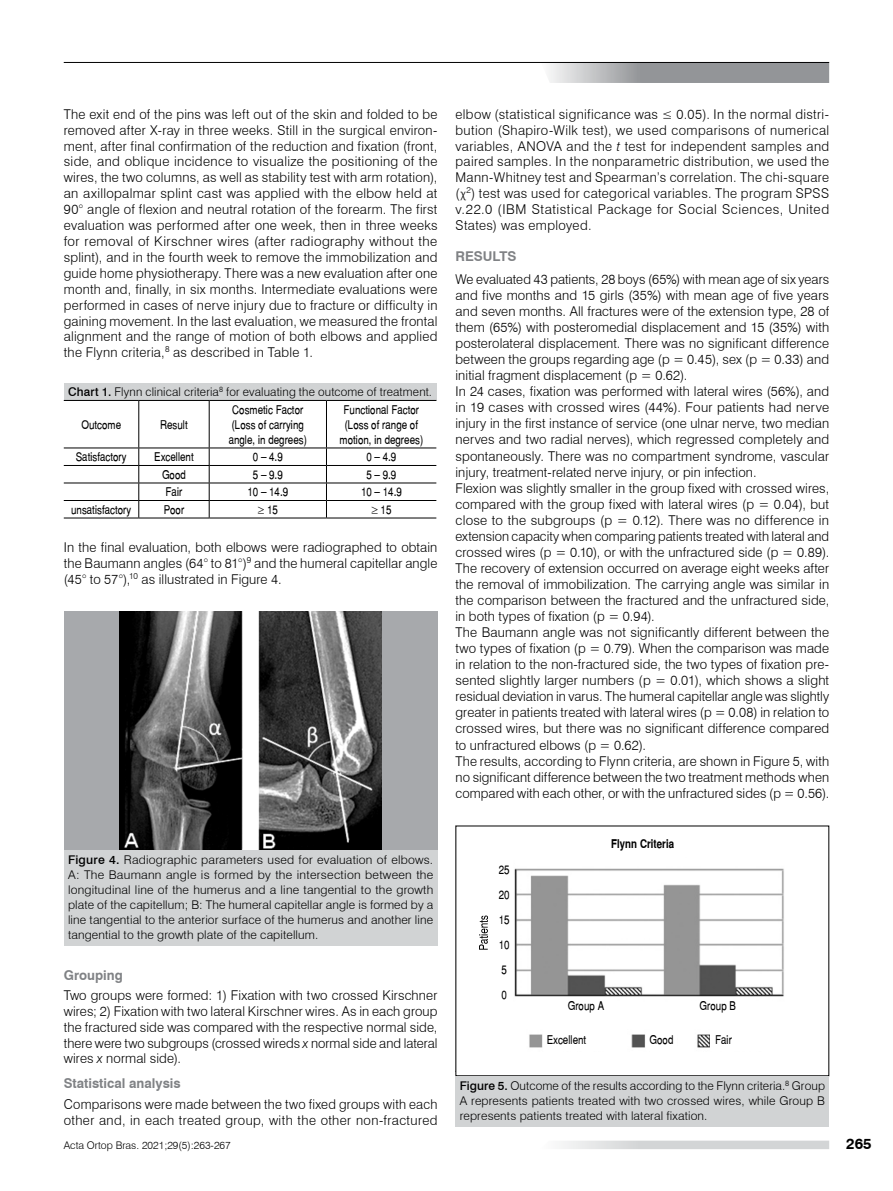
<style>
.page{position:relative;width:893px;height:1191px;background:#fff}
.page>*{position:absolute;margin:0;border:0;box-sizing:border-box;transform-origin:0 0}
.t1{font:700 15px "Swiss 721 BT";color:#000}
.t2{font:300 13.5px/16px "Swiss 721 BT";letter-spacing:.01em;color:#000;text-align:justify}
.t3{font:700 13.5px "Swiss 721 BT";color:#808285}
.t4{font:300 12px/15px "Swiss 721 BT";letter-spacing:.01em;color:#000;text-align:justify}
.t5{font:12px/24.9px "Helvetica Narrow";color:#000}
.t6{font:700 12px "Helvetica Narrow";color:#000}
.t7{font:300 10.5px "Swiss 721 BT";color:#000}
.s1{font-style:italic}
.s2{font-family:"Calibri"}
.s3{font-weight:500}
</style>
<div class="page">
<svg style="left:549px;top:63px;width:280px;height:20px;background:#a3a4a7"></svg>
<svg style="left:562px;top:1140px;width:267px;height:9px"></svg>
<hr style="left:64px;top:62px;width:765px;height:1px;background:#000">
<div style="left:64px;top:383px;width:372px;height:17px;background:#d1d3d4"></div>
<hr style="left:64px;top:447px;width:75px;height:1px;background:#000">
<hr style="left:139px;top:447px;width:70px;height:1px;background:#000">
<hr style="left:209px;top:447px;width:117px;height:1px;background:#000">
<hr style="left:326px;top:447px;width:110px;height:1px;background:#000">
<hr style="left:64px;top:465px;width:75px;height:1px;background:#000">
<hr style="left:139px;top:465px;width:70px;height:1px;background:#000">
<hr style="left:209px;top:465px;width:117px;height:1px;background:#000">
<hr style="left:326px;top:465px;width:110px;height:1px;background:#000">
<hr style="left:64px;top:482px;width:75px;height:1px;background:#000">
<hr style="left:139px;top:482px;width:70px;height:1px;background:#000">
<hr style="left:209px;top:482px;width:117px;height:1px;background:#000">
<hr style="left:326px;top:482px;width:110px;height:1px;background:#000">
<hr style="left:64px;top:500px;width:75px;height:1px;background:#000">
<hr style="left:139px;top:500px;width:70px;height:1px;background:#000">
<hr style="left:209px;top:500px;width:117px;height:1px;background:#000">
<hr style="left:326px;top:500px;width:110px;height:1px;background:#000">
<hr style="left:64px;top:517px;width:75px;height:1px;background:#000">
<hr style="left:139px;top:517px;width:70px;height:1px;background:#000">
<hr style="left:209px;top:517px;width:117px;height:1px;background:#000">
<hr style="left:326px;top:517px;width:110px;height:1px;background:#000">
<hr style="left:138px;top:401px;width:1px;height:46px;background:#000">
<hr style="left:209px;top:401px;width:1px;height:46px;background:#000">
<hr style="left:326px;top:401px;width:1px;height:46px;background:#000">
<svg style="left:138px;top:448px;width:1px;height:69px"></svg>
<svg style="left:209px;top:448px;width:1px;height:69px"></svg>
<svg style="left:326px;top:448px;width:1px;height:69px"></svg>
<hr style="left:64px;top:400px;width:75px;height:1px;background:#000">
<hr style="left:139px;top:400px;width:70px;height:1px;background:#000">
<hr style="left:209px;top:400px;width:117px;height:1px;background:#000">
<hr style="left:326px;top:400px;width:110px;height:1px;background:#000">
<div style="left:64px;top:611px;width:373px;height:239px;background:#a7a9ac"></div>
<img style="left:119px;top:611px;width:263px;height:239px">
<div style="left:64px;top:850px;width:373px;height:96px;background:#d1d3d4"></div>
<img style="left:514px;top:868px;width:270px;height:180px">
<div style="left:543px;top:1032px;width:65px;height:18px;background:#fff"></div>
<div style="left:552px;top:1001px;width:65px;height:18px;background:#fff"></div>
<div style="left:684px;top:1001px;width:65px;height:18px;background:#fff"></div>
<div style="left:646px;top:1032px;width:31px;height:18px;background:#fff"></div>
<div style="left:711px;top:1032px;width:67px;height:18px;background:#fff"></div>
<svg style="left:479px;top:915px;width:9px;height:34px"></svg>
<div style="left:455px;top:1076px;width:374px;height:51px;background:#d1d3d4"></div>
<p class="t2" style="left:64px;top:106px;width:375px">The exit end of the pins was left out of the skin and folded to be removed after X-ray in three weeks. Still in the surgical environ&shy;ment, after final confirmation of the reduction and fixation (front, side, and oblique incidence to visualize the positioning of the wires, the two columns, as well as stability test with arm rotation), an axillopalmar splint cast was applied with the elbow held at 90° angle of flexion and neutral rotation of the forearm. The first evaluation was performed after one week, then in three weeks for removal of Kirschner wires (after radiography without the splint), and in the fourth week to remove the immobilization and guide home physiotherapy. There was a new evaluation after one month and, finally, in six months. Intermediate evaluations were performed in cases of nerve injury due to fracture or difficulty in gaining movement. In the last evaluation, we measured the frontal alignment and the range of motion of both elbows and applied the Flynn criteria,<sup>8</sup> as described in Table 1.</p>
<p class="t2" style="left:455px;top:106px;width:375px">elbow (statistical significance was ≤ 0.05). In the normal distri&shy;bution (Shapiro-Wilk test), we used comparisons of numerical variables, ANOVA and the <span class="s1">t</span> test for independent samples and paired samples. In the nonparametric distribution, we used the Mann-Whitney test and Spearman’s correlation. The chi-square (<span class="s2">χ</span><sup>2</sup>) test was used for categorical variables. The program SPSS v.22.0 (IBM Statistical Package for Social Sciences, United States) was employed.</p>
<p class="t3" style="left:455px;top:248px;width:62px">RESULTS</p>
<p class="t2" style="left:455px;top:271px;width:375px;text-align:left">We evaluated 43 patients, 28 boys (65%) with mean age of six years and five months and 15 girls (35%) with mean age of five years and seven months. All fractures were of the extension type, 28 of them (65%) with posteromedial displacement and 15 (35%) with posterolateral displacement. There was no significant difference between the groups regarding age (p = 0.45), sex (p = 0.33) and initial fragment displacement (p = 0.62).<br>In 24 cases, fixation was performed with lateral wires (56%), and in 19 cases with crossed wires (44%). Four patients had nerve injury in the first instance of service (one ulnar nerve, two median nerves and two radial nerves), which regressed completely and spontaneously. There was no compartment syndrome, vascular injury, treatment-related nerve injury, or pin infection.<br>Flexion was slightly smaller in the group fixed with crossed wires, compared with the group fixed with lateral wires (p = 0.04), but close to the subgroups (p = 0.12). There was no difference in extension capacity when comparing patients treated with lateral and crossed wires (p = 0.10), or with the unfractured side (p = 0.89).<br>The recovery of extension occurred on average eight weeks after the removal of immobilization. The carrying angle was similar in the comparison between the fractured and the unfractured side, in both types of fixation (p = 0.94).<br>The Baumann angle was not significantly different between the two types of fixation (p = 0.79). When the comparison was made in relation to the non-fractured side, the two types of fixation pre&shy;sented slightly larger numbers (p = 0.01), which shows a slight residual deviation in varus. The humeral capitellar angle was slightly greater in patients treated with lateral wires (p = 0.08) in relation to crossed wires, but there was no significant difference compared to unfractured elbows (p = 0.62).<br>The results, according to Flynn criteria, are shown in Figure 5, with no significant difference between the two treatment methods when compared with each other, or with the unfractured sides (p = 0.56).</p>
<p class="t4" style="left:68px;top:384px;width:366px"><span class="s3">Chart 1.</span> Flynn clinical criteria<sup>8</sup> for evaluating the outcome of treatment.</p>
<p class="t5" style="left:81px;top:412px;width:41px">Outcome</p>
<p class="t5" style="left:160px;top:412px;width:29px">Result</p>
<p class="t5" style="left:229px;top:402px;width:80px;line-height:15px">Cosmetic Factor (Loss of carrying angle, in degrees)</p>
<p class="t5" style="left:340px;top:402px;width:85px;line-height:15px;text-align:center">Functional Factor (Loss of range of motion, in degrees)</p>
<p class="t5" style="left:76px;top:444px;width:52px">Satisfactory</p>
<p class="t5" style="left:154px;top:444px;width:41px">Excellent</p>
<p class="t5" style="left:253px;top:444px;width:31px">0 – 4.9</p>
<p class="t5" style="left:366px;top:444px;width:31px">0 – 4.9</p>
<p class="t5" style="left:162px;top:462px;width:25px">Good</p>
<p class="t5" style="left:253px;top:462px;width:31px">5 – 9.9</p>
<p class="t5" style="left:366px;top:462px;width:31px">5 – 9.9</p>
<p class="t5" style="left:166px;top:479px;width:18px">Fair</p>
<p class="t5" style="left:247px;top:479px;width:42px">10 – 14.9</p>
<p class="t5" style="left:361px;top:479px;width:42px">10 – 14.9</p>
<p class="t5" style="left:71px;top:497px;width:62px">unsatisfactory</p>
<p class="t5" style="left:164px;top:497px;width:22px">Poor</p>
<p class="t5" style="left:258px;top:497px;width:22px">≥ 15</p>
<p class="t5" style="left:371px;top:497px;width:22px">≥ 15</p>
<p class="t2" style="left:64px;top:539px;width:375px">In the final evaluation, both elbows were radiographed to obtain the Baumann angles (64° to 81°)<sup>9</sup> and the humeral capitellar angle (45° to 57°),<sup>10</sup> as illustrated in Figure 4.</p>
<p class="t4" style="left:68px;top:852px;width:367px"><span class="s3">Figure 4.</span> Radiographic parameters used for evaluation of elbows.<br>A: The Baumann angle is formed by the intersection between the longitudinal line of the humerus and a line tangential to the growth plate of the capitellum; B: The humeral capitellar angle is formed by a line tangential to the anterior surface of the humerus and another line tangential to the growth plate of the capitellum.</p>
<p class="t3" style="left:64px;top:966px;width:60px">Grouping</p>
<p class="t2" style="left:64px;top:987px;width:375px">Two groups were formed: 1) Fixation with two crossed Kirschner wires; 2) Fixation with two lateral Kirschner wires. As in each group the fractured side was compared with the respective normal side, there were two subgroups (crossed wireds <span class="s1">x</span> normal side and lateral wires <span class="s1">x</span> normal side).</p>
<p class="t3" style="left:64px;top:1075px;width:118px">Statistical analysis</p>
<p class="t2" style="left:64px;top:1095px;width:375px">Comparisons were made between the two fixed groups with each other and, in each treated group, with the other non-fractured</p>
<p class="t5" style="left:499px;top:857px;width:12px">25<br>20<br>15<br>10<br>5<br>0</p>
<p class="t6" style="left:611px;top:836px;width:65px">Flynn Criteria</p>
<p class="t5" style="left:568px;top:993px;width:38px">Group A</p>
<p class="t5" style="left:700px;top:993px;width:38px">Group B</p>
<p class="t5" style="left:547px;top:1026px;width:41px">Excellent</p>
<p class="t5" style="left:649px;top:1026px;width:25px">Good</p>
<p class="t5" style="left:715px;top:1026px;width:18px">Fair</p>
<p class="t4" style="left:460px;top:1078px;width:367px"><span class="s3">Figure 5.</span> Outcome of the results according to the Flynn criteria.<sup>8</sup> Group A represents patients treated with two crossed wires, while Group B represents patients treated with lateral fixation.</p>
<p class="t7" style="left:64px;top:1138px;width:168px">Acta Ortop Bras. 2021;29(5):263-267</p>
<p class="t1" style="left:846px;top:1134px;width:27px">265</p>
</div>
